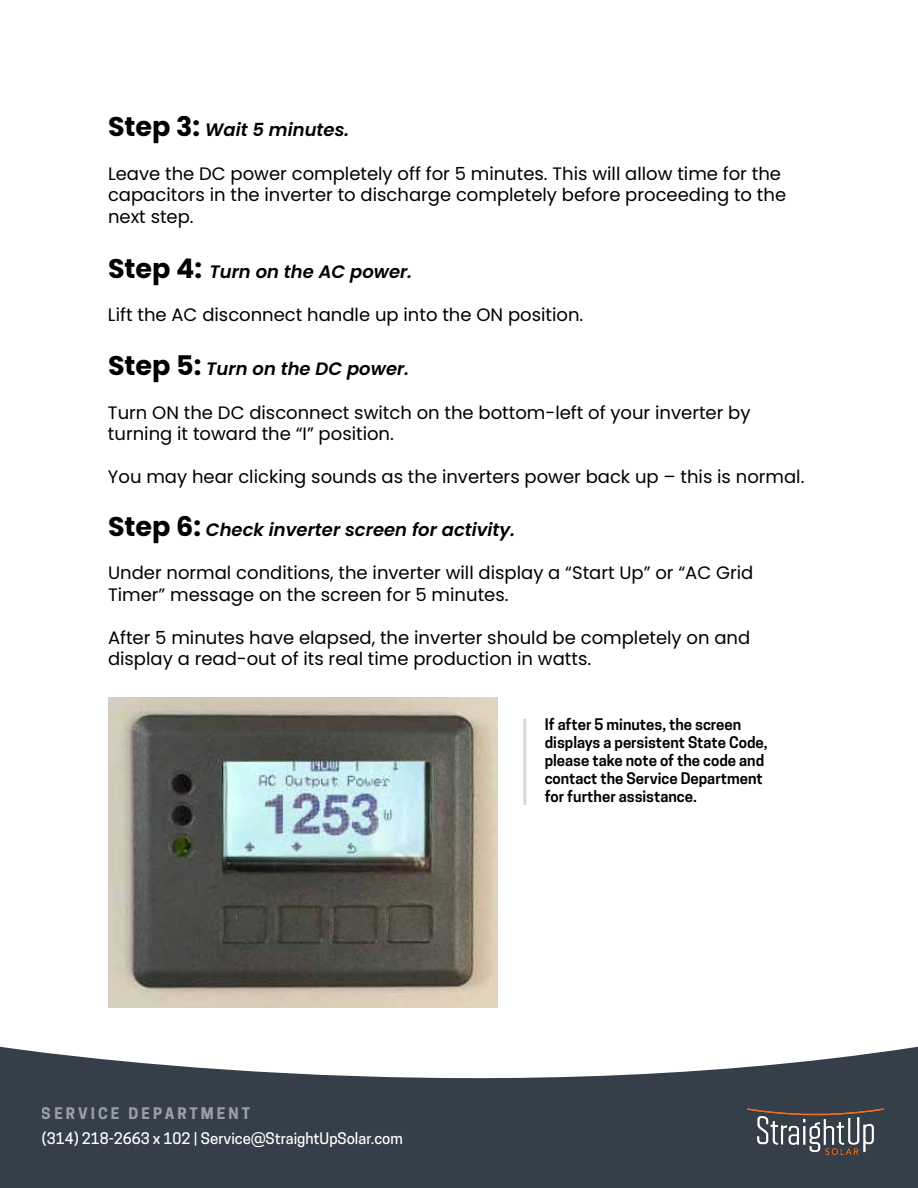
<style>
.page{position:relative;width:918px;height:1188px;background:#fff}
.page>*{position:absolute;margin:0;border:0;box-sizing:border-box;transform-origin:0 0}
.t1{font:18px/21.6px "Poppins";color:#000}
.t2{font:italic 600 18px "Poppins";color:#000}
.t3{font:600 15px/18px "Cooper Hewitt";color:#000}
.t4{font:500 15px "Cooper Hewitt";color:#fff}
.t5{font:700 15px "Cooper Hewitt";letter-spacing:.2em;color:#fff}
.s1{font-weight:700;font-style:normal;font-size:27px}
.s2{font-family:"Poppins";font-weight:400}
</style>
<div class="page">
<svg style="left:0;top:1047px;width:918px;height:141px;fill:#343f49"></svg>
<img style="left:747px;top:1109px;width:137px;height:45px">
<hr style="left:523px;top:719px;width:3px;height:86px;background:#d6d9d9">
<img style="left:108px;top:697px;width:390px;height:310px">
<p class="t2" style="left:108px;top:120px;width:243px"><span class="s1">Step 3:</span> Wait 5 minutes.</p>
<p class="t1" style="left:108px;top:163px;width:680px">Leave the DC power completely off for 5 minutes. This will allow time for the capacitors in the inverter to discharge completely before proceeding to the next step.</p>
<p class="t2" style="left:108px;top:261px;width:306px"><span class="s1">Step 4:</span> Turn on the AC power.</p>
<p class="t1" style="left:108px;top:304px;width:477px">Lift the AC disconnect handle up into the ON position.</p>
<p class="t2" style="left:108px;top:359px;width:303px"><span class="s1">Step 5:</span> Turn on the DC power.</p>
<p class="t1" style="left:108px;top:402px;width:644px">Turn ON the DC disconnect switch on the bottom-left of your inverter by turning it toward the “I” position.</p>
<p class="t1" style="left:108px;top:466px;width:698px">You may hear clicking sounds as the inverters power back up – this is normal.</p>
<p class="t2" style="left:108px;top:519px;width:409px"><span class="s1">Step 6:</span> Check inverter screen for activity.</p>
<p class="t1" style="left:108px;top:562px;width:647px">Under normal conditions, the inverter will display a “Start Up” or “AC Grid<br>Timer” message on the screen for 5 minutes.</p>
<p class="t1" style="left:108px;top:627px;width:644px">After 5 minutes have elapsed, the inverter should be completely on and display a read-out of its real time production in watts.</p>
<p class="t5" style="left:42px;top:1105px;width:210px">SERVICE DEPARTMENT</p>
<p class="t4" style="left:42px;top:1130px;width:363px">(314) 218-2663 x 102 <span class="s2">|</span> Service@StraightUpSolar.com</p>
<p class="t3" style="left:545px;top:715px;width:224px">If after 5 minutes, the screen displays a persistent State Code, please take note of the code and contact the Service Department for further assistance.</p>
</div>
